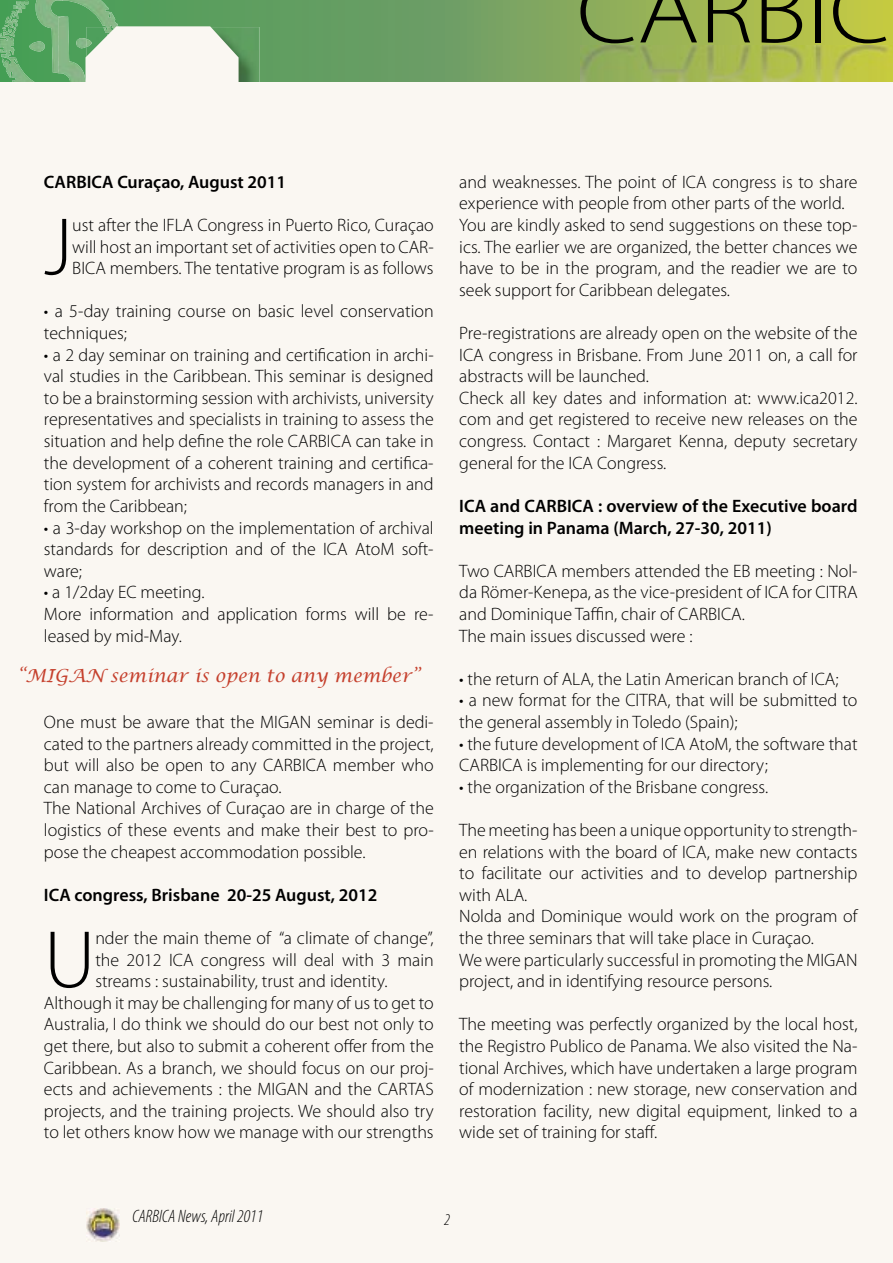
<style>
.page{position:relative;width:893px;height:1263px;background:#fff}
.page>*{position:absolute;margin:0;border:0;box-sizing:border-box;transform-origin:0 0}
.t1{font:300 82.05px "Myriad Pro";color:#000}
.t2{font:300 18px/21.6px "Myriad Pro";color:#000}
.t3{font:600 18px/21.6px "Myriad Pro";color:#000}
.t4{font:italic 18px "Lucida Calligraphy";color:#c5402d}
.t5{font:italic 300 condensed 18px "Myriad Pro";color:#000}
.t6{font:italic 300 condensed 16.5px "Myriad Pro";color:#000}
</style>
<div class="page">
<svg style="left:0;top:0;width:893px;height:82px;background:#70a25f"></svg>
<svg style="left:580px;top:0;width:54px;height:43px;background:#78924c"></svg>
<svg style="left:640px;top:0;width:57px;height:42px;background:#778b42"></svg>
<svg style="left:708px;top:0;width:42px;height:42px;background:#758339"></svg>
<svg style="left:762px;top:0;width:40px;height:43px;background:#737c31"></svg>
<div style="left:815px;top:0;width:5px;height:42px;background:#000"></div>
<svg style="left:833px;top:0;width:53px;height:43px;background:#a2a839"></svg>
<svg style="left:892px;top:0;width:1px;height:42px"></svg>
<img style="left:580px;top:46px;width:313px;height:36px">
<img style="left:63px;top:0;width:55px;height:26px">
<img style="left:36px;top:0;width:27px;height:73px">
<img style="left:58px;top:16px;width:27px;height:66px">
<img style="left:0;top:31px;width:13px;height:33px">
<svg style="left:2px;top:1px;width:26px;height:32px"></svg>
<img style="left:29px;top:41px;width:16px;height:10px">
<img style="left:239px;top:27px;width:20px;height:32px">
<svg style="left:76px;top:26px;width:163px;height:56px"></svg>
<div style="left:0;top:82px;width:893px;height:1181px;background:#faf7f2"></div>
<img style="left:87px;top:1209px;width:32px;height:33px">
<p class="t3" style="left:44px;top:171px;width:244px">CARBICA Curaçao, August 2011</p>
<h1 class="t1" style="left:44px;top:202px;width:30px">J</h1>
<p class="t2" style="left:72px;top:215px;width:363px;text-align:justify">ust after the IFLA Congress in Puerto Rico, Curaçao will host an important set of activities open to CAR-BICA members. The tentative program is as follows</p>
<p class="t2" style="left:44px;top:301px;width:391px">• a 5-day training course on basic level conservation techniques;</p>
<p class="t2" style="left:44px;top:344px;width:391px;text-align:justify">• a 2 day seminar on training and certification in archi&shy;val studies in the Caribbean. This seminar is designed to be a brainstorming session with archivists, university representatives and specialists in training to assess the situation and help define the role CARBICA can take in the development of a coherent training and certifica&shy;tion system for archivists and records managers in and from the Caribbean;</p>
<p class="t2" style="left:44px;top:517px;width:391px;text-align:justify">• a 3-day workshop on the implementation of archival standards for description and of the ICA AtoM soft&shy;ware;</p>
<p class="t2" style="left:44px;top:582px;width:391px">• a 1/2day EC meeting.<br>More information and application forms will be re&shy;leased by mid-May.</p>
<p class="t4" style="left:17px;top:664px;width:404px">“MIGAN seminar is open to any member”</p>
<p class="t2" style="left:44px;top:711px;width:391px">One must be aware that the MIGAN seminar is dedi&shy;cated to the partners already committed in the project, but will also be open to any CARBICA member who can manage to come to Curaçao.<br>The National Archives of Curaçao are in charge of the logistics of these events and make their best to pro&shy;pose the cheapest accommodation possible.</p>
<p class="t3" style="left:44px;top:884px;width:335px">ICA congress, Brisbane 20-25 August, 2012</p>
<h1 class="t1" style="left:44px;top:915px;width:53px">U</h1>
<p class="t2" style="left:95px;top:927px;width:340px">nder the main theme of “a climate of change”,</p>
<p class="t2" style="left:95px;top:949px;width:340px">the 2012 ICA congress will deal with 3 main</p>
<p class="t2" style="left:95px;top:971px;width:294px">streams : sustainability, trust and identity.</p>
<p class="t2" style="left:44px;top:992px;width:391px">Although it may be challenging for many of us to get to</p>
<p class="t2" style="left:44px;top:1014px;width:391px">Australia, I do think we should do our best not only to</p>
<p class="t2" style="left:44px;top:1035px;width:391px">get there, but also to submit a coherent offer from the</p>
<p class="t2" style="left:44px;top:1057px;width:391px">Caribbean. As a branch, we should focus on our proj-</p>
<p class="t2" style="left:44px;top:1079px;width:391px">ects and achievements : the MIGAN and the CARTAS</p>
<p class="t2" style="left:44px;top:1100px;width:391px">projects, and the training projects. We should also try</p>
<p class="t2" style="left:44px;top:1122px;width:391px">to let others know how we manage with our strengths</p>
<p class="t2" style="left:459px;top:171px;width:400px">and weaknesses. The point of ICA congress is to share experience with people from other parts of the world.<br>You are kindly asked to send suggestions on these top&shy;ics. The earlier we are organized, the better chances we have to be in the program, and the readier we are to seek support for Caribbean delegates.</p>
<p class="t2" style="left:459px;top:323px;width:400px">Pre-registrations are already open on the website of the ICA congress in Brisbane. From June 2011 on, a call for abstracts will be launched.<br>Check all key dates and information at: www.ica2012. com and get registered to receive new releases on the congress. Contact : Margaret Kenna, deputy secretary general for the ICA Congress.</p>
<p class="t3" style="left:459px;top:495px;width:400px">ICA and CARBICA : overview of the Executive board meeting in Panama (March, 27-30, 2011)</p>
<p class="t2" style="left:459px;top:560px;width:400px">Two CARBICA members attended the EB meeting : Nol&shy;da Römer-Kenepa, as the vice-president of ICA for CITRA and Dominique Taffin, chair of CARBICA.<br>The main issues discussed were :</p>
<p class="t2" style="left:459px;top:668px;width:381px">• the return of ALA, the Latin American branch of ICA;</p>
<p class="t2" style="left:459px;top:690px;width:400px">• a new format for the CITRA, that will be submitted to the general assembly in Toledo (Spain);</p>
<p class="t2" style="left:459px;top:733px;width:400px">• the future development of ICA AtoM, the software that<br>CARBICA is implementing for our directory;</p>
<p class="t2" style="left:459px;top:776px;width:310px">• the organization of the Brisbane congress.</p>
<p class="t2" style="left:459px;top:819px;width:400px">The meeting has been a unique opportunity to strength&shy;en relations with the board of ICA, make new contacts to facilitate our activities and to develop partnership with ALA.<br>Nolda and Dominique would work on the program of the three seminars that will take place in Curaçao.<br>We were particularly successful in promoting the MIGAN project, and in identifying resource persons.</p>
<p class="t2" style="left:459px;top:1014px;width:400px;text-align:justify">The meeting was perfectly organized by the local host, the Registro Publico de Panama. We also visited the Na&shy;tional Archives, which have undertaken a large program of modernization : new storage, new conservation and restoration facility, new digital equipment, linked to a wide set of training for staff.</p>
<p class="t5" style="left:132px;top:1207px;width:132px">CARBICA News, April 2011</p>
<p class="t6" style="left:444px;top:1211px;width:7px">2</p>
</div>
